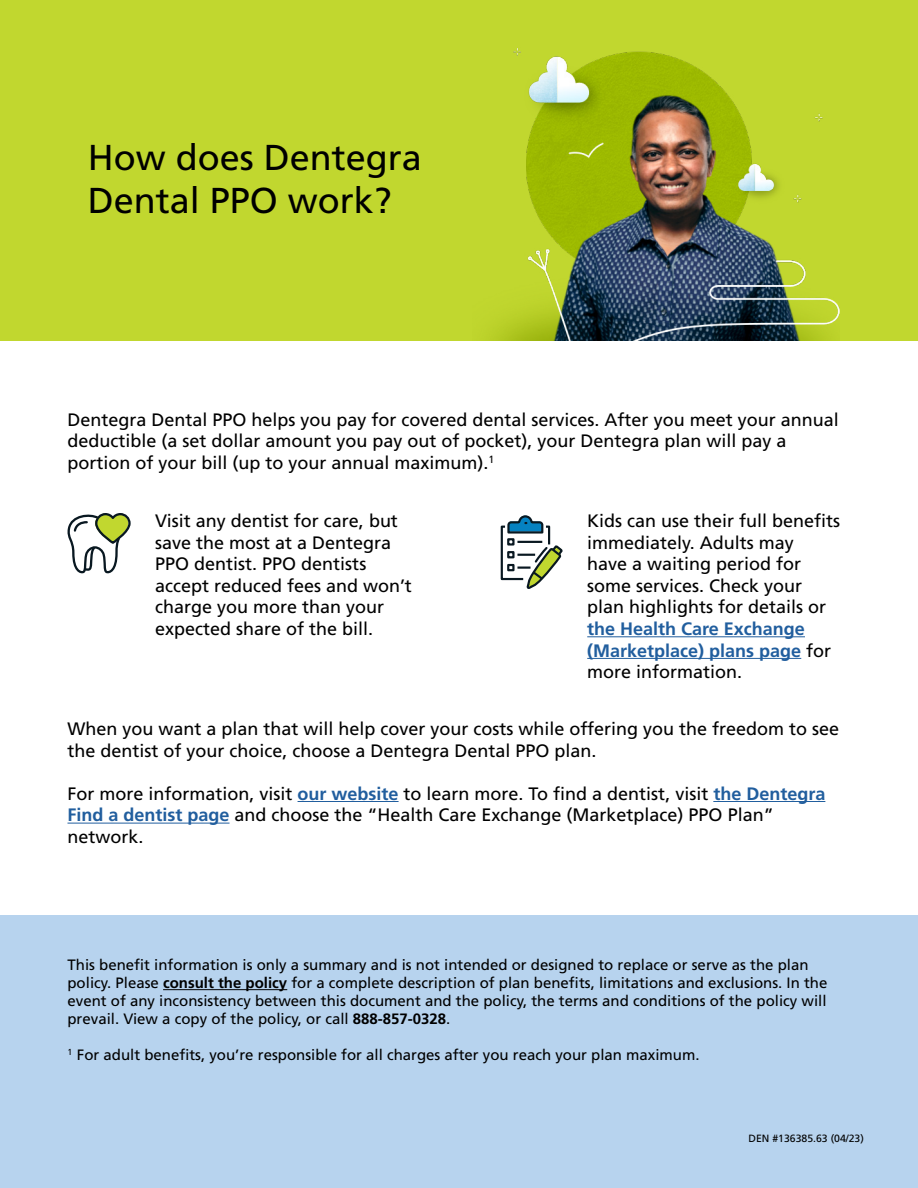
<style>
.page{position:relative;width:918px;height:1188px;background:#fff}
.page>*{position:absolute;margin:0;border:0;box-sizing:border-box;transform-origin:0 0}
.t1{font:36px/43.2px "Frutiger";color:#000}
.t2{font:18px/21.6px "Frutiger";color:#000}
.t3{font:700 18px/21.6px "Frutiger";color:#215e9e}
.t4{font:15px/18px "Frutiger";color:#000}
.t5{font:10.5px "Frutiger";color:#000}
.s1{font-weight:400;color:#000}
.s2{font-weight:700;color:#215e9e}
.s3{font-weight:700}
</style>
<div class="page">
<div style="left:0;top:0;width:918px;height:340px;background:#c1d72f"></div>
<img style="left:493px;top:48px;width:346px;height:292px">
<svg style="left:68px;top:513px;width:63px;height:60px"></svg>
<svg style="left:500px;top:515px;width:63px;height:74px"></svg>
<hr style="left:587px;top:636px;width:218px;height:1px;background:#215e9e">
<hr style="left:587px;top:658px;width:214px;height:1px;background:#215e9e">
<hr style="left:298px;top:801px;width:101px;height:1px;background:#215e9e">
<hr style="left:713px;top:801px;width:112px;height:1px;background:#215e9e">
<hr style="left:68px;top:823px;width:162px;height:1px;background:#215e9e">
<div style="left:0;top:916px;width:918px;height:272px;background:#b7d3ee"></div>
<hr style="left:163px;top:989px;width:124px;height:1px;background:#000">
<h1 class="t1" style="left:88px;top:135px;width:336px">How does Dentegra<br>Dental PPO work?</h1>
<p class="t2" style="left:68px;top:409px;width:773px">Dentegra Dental PPO helps you pay for covered dental services. After you meet your annual deductible (a set dollar amount you pay out of pocket), your Dentegra plan will pay a portion of your bill (up to your annual maximum).<sup>1</sup></p>
<p class="t2" style="left:155px;top:510px;width:258px">Visit any dentist for care, but save the most at a Dentegra<br>PPO dentist. PPO dentists accept reduced fees and won’t charge you more than your expected share of the bill.</p>
<p class="t2" style="left:587px;top:510px;width:255px">Kids can use their full benefits immediately. Adults may<br>have a waiting period for some services. Check your plan highlights for details or</p>
<p class="t3" style="left:587px;top:618px;width:246px">the Health Care Exchange (Marketplace) plans page <span class="s1">for more information.</span></p>
<p class="t2" style="left:68px;top:718px;width:773px">When you want a plan that will help cover your costs while offering you the freedom to see the dentist of your choice, choose a Dentegra Dental PPO plan.</p>
<p class="t2" style="left:68px;top:782px;width:759px">For more information, visit <span class="s2">our website</span> to learn more. To find a dentist, visit <span class="s2">the Dentegra<br>Find a dentist page</span> and choose the “Health Care Exchange (Marketplace) PPO Plan” network.</p>
<p class="t4" style="left:68px;top:956px;width:761px">This benefit information is only a summary and is not intended or designed to replace or serve as the plan policy. Please <span class="s3">consult the policy</span> for a complete description of plan benefits, limitations and exclusions. In the event of any inconsistency between this document and the policy, the terms and conditions of the policy will prevail. View a copy of the policy, or call <span class="s3">888-857-0328</span>.</p>
<p class="t4" style="left:68px;top:1046px;width:634px"><sup>1</sup> For adult benefits, you’re responsible for all charges after you reach your plan maximum.</p>
<p class="t5" style="left:748px;top:1132px;width:117px">DEN #136385.63 (04/23)</p>
</div>
